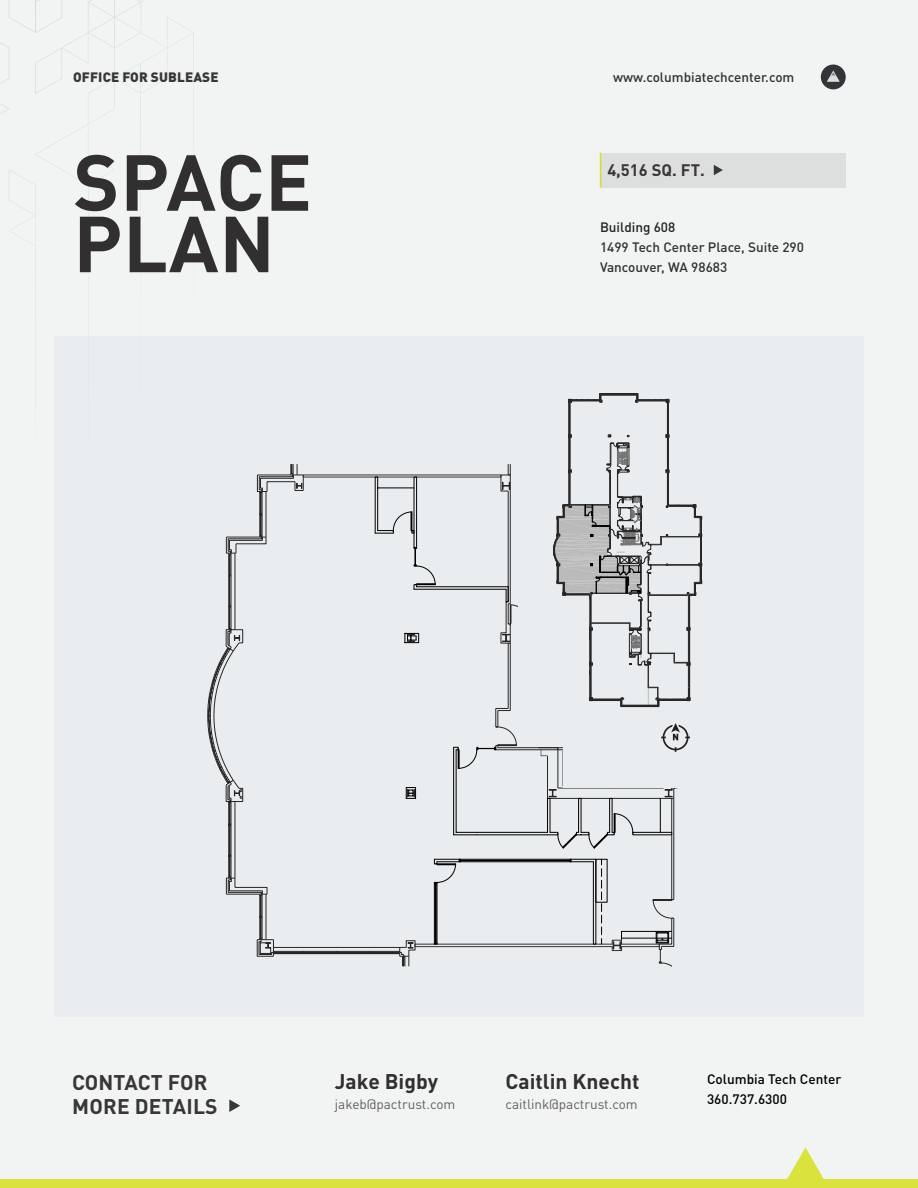
<style>
.page{position:relative;width:918px;height:1188px;background:#f2f4f4}
.page>*{position:absolute;margin:0;border:0;box-sizing:border-box;transform-origin:0 0}
.t1{font:700 78px/61.5px "DINOT";letter-spacing:.01em;color:#312f2f}
.t2{font:700 21px "DINOT";color:#312f2f}
.t3{font:700 21px/23.5px "DINOT";letter-spacing:.01em;color:#393636}
.t4{font:700 16.5px "DINOT";letter-spacing:.005em;color:#393636}
.t5{font:500 13.65px/19.4px "DINOT";color:#000}
.t6{font:500 13.5px/20.2px "DINOT";color:#312f2f}
.t7{font:13.5px "DINOT";color:#635e5d}
.t8{font:900 13.5px "DINOT";letter-spacing:.01em;color:#393636}
.t9{font:500 13.5px "DINOT";color:#222121}
</style>
<div class="page">
<div style="left:54px;top:336px;width:810px;height:680px;background:#e9edef"></div>
<div style="left:0;top:1179px;width:918px;height:9px;background:#dae23d"></div>
<svg style="left:787px;top:1147px;width:37px;height:32px"></svg>
<svg style="left:0;top:0;width:193px;height:246px"></svg>
<hr style="left:193px;top:32px;width:1px;height:410px;background:#003262">
<hr style="left:88px;top:185px;width:1px;height:257px;background:#003262">
<hr style="left:35px;top:246px;width:1px;height:196px;background:#003262">
<hr style="left:141px;top:93px;width:1px;height:349px;background:#003262">
<div style="left:821px;top:65px;width:25px;height:24px;background:#323639;border-radius:50%"></div>
<svg style="left:827px;top:70px;width:13px;height:12px"></svg>
<svg style="left:229px;top:1099px;width:11px;height:13px"></svg>
<div style="left:601px;top:153px;width:245px;height:34px;background:#dddfdf"></div>
<hr style="left:600px;top:153px;width:1px;height:34px;background:#d6df28">
<svg style="left:714px;top:165px;width:9px;height:10px"></svg>
<svg style="left:208px;top:393px;width:494px;height:573px"></svg>
<p class="t8" style="left:73px;top:68px;width:147px">OFFICE FOR SUBLEASE</p>
<p class="t6" style="left:613px;top:66px;width:183px">www.columbiatechcenter.com</p>
<h1 class="t1" style="left:73px;top:149px;width:240px">SPACE<br>PLAN</h1>
<p class="t4" style="left:607px;top:159px;width:99px">4,516 SQ. FT.</p>
<p class="t9" style="left:600px;top:218px;width:77px">Building 608</p>
<p class="t6" style="left:600px;top:236px;width:206px">1499 Tech Center Place, Suite 290<br>Vancouver, WA 98683</p>
<h2 class="t3" style="left:72px;top:1070px;width:147px">CONTACT FOR<br>MORE DETAILS</h2>
<h2 class="t2" style="left:335px;top:1067px;width:105px">Jake Bigby</h2>
<p class="t7" style="left:335px;top:1095px;width:122px">jakeb@pactrust.com</p>
<h2 class="t2" style="left:506px;top:1067px;width:135px">Caitlin Knecht</h2>
<p class="t7" style="left:506px;top:1095px;width:134px">caitlink@pactrust.com</p>
<p class="t5" style="left:707px;top:1069px;width:136px">Columbia Tech Center<br>360.737.6300</p>
</div>
